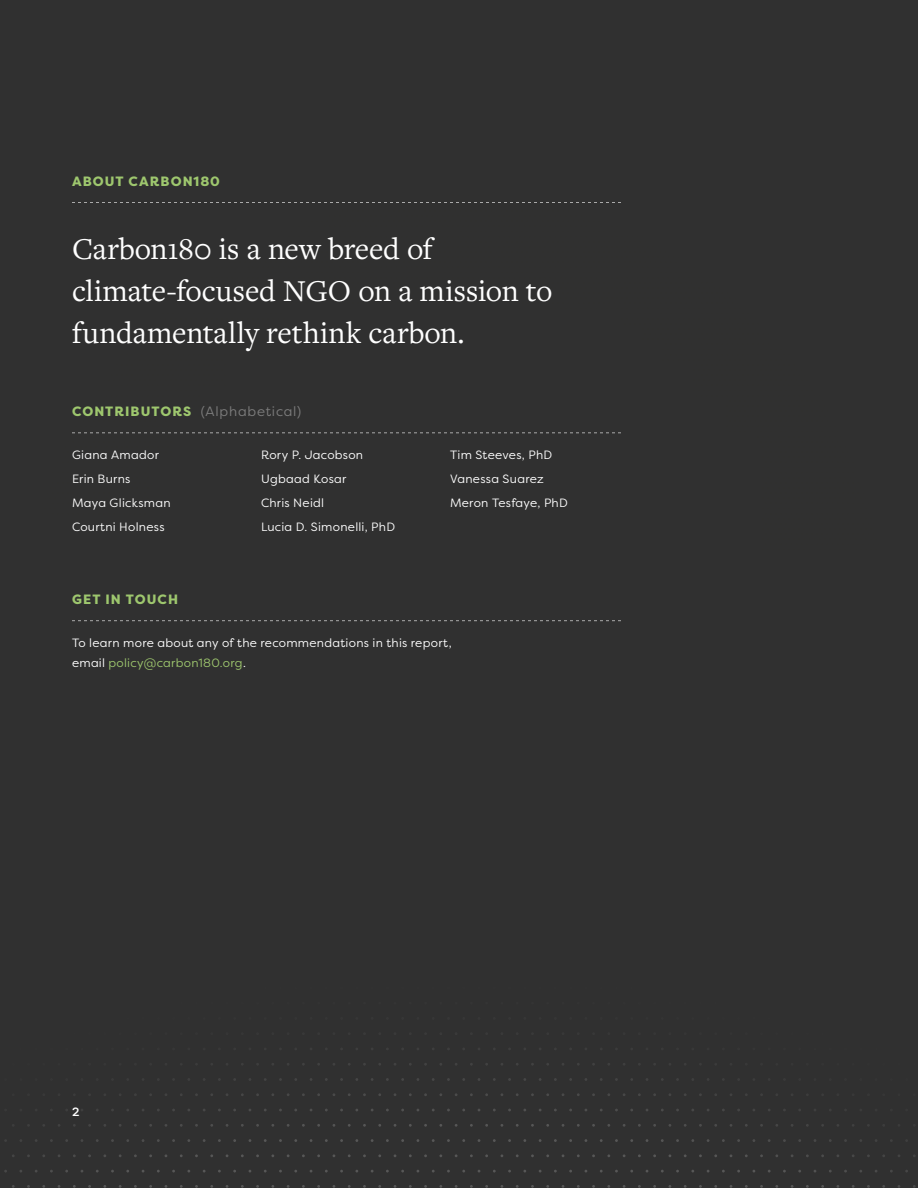
<style>
.page{position:relative;width:918px;height:1188px;background:#303030}
.page>*{position:absolute;margin:0;border:0;box-sizing:border-box;transform-origin:0 0}
.t1{font:31.5px/42px "Freight Text Pro";letter-spacing:-.005em;color:#fff}
.t2{font:13.5px "Filson Pro";letter-spacing:.055em;color:#7d7d7d}
.t3{font:800 13.5px "Filson Pro";letter-spacing:.08em;color:#9ec76e}
.t4{font:12px/24px "Filson Pro";letter-spacing:.025em;color:#fff}
.t5{font:500 12px "Filson Pro";color:#fff}
.s1{font-weight:800;color:#9ec76e}
.s2{color:#9ec76e}
</style>
<div class="page">
<svg style="left:72px;top:202px;width:549px;height:1px"></svg>
<svg style="left:72px;top:432px;width:549px;height:1px"></svg>
<svg style="left:72px;top:620px;width:549px;height:1px"></svg>
<p class="t3" style="left:72px;top:172px;width:149px">ABOUT CARBON180</p>
<h1 class="t1" style="left:72px;top:227px;width:482px">Carbon180 is a new breed of climate-focused NGO on a mission to fundamentally rethink carbon.</h1>
<p class="t2" style="left:72px;top:402px;width:231px"><span class="s1">CONTRIBUTORS</span> (Alphabetical)</p>
<p class="t4" style="left:72px;top:443px;width:100px">Giana Amador<br>Erin Burns<br>Maya Glicksman<br>Courtni Holness</p>
<p class="t4" style="left:261px;top:443px;width:136px">Rory P. Jacobson<br>Ugbaad Kosar<br>Chris Neidl<br>Lucia D. Simonelli, PhD</p>
<p class="t4" style="left:450px;top:443px;width:119px">Tim Steeves, PhD<br>Vanessa Suarez<br>Meron Tesfaye, PhD</p>
<p class="t3" style="left:72px;top:591px;width:107px">GET IN TOUCH</p>
<p class="t4" style="left:72px;top:633px;width:381px;line-height:19.5px">To learn more about any of the recommendations in this report, email <span class="s2">policy@carbon180.org</span>.</p>
<p class="t5" style="left:72px;top:1103px;width:9px">2</p>
</div>
